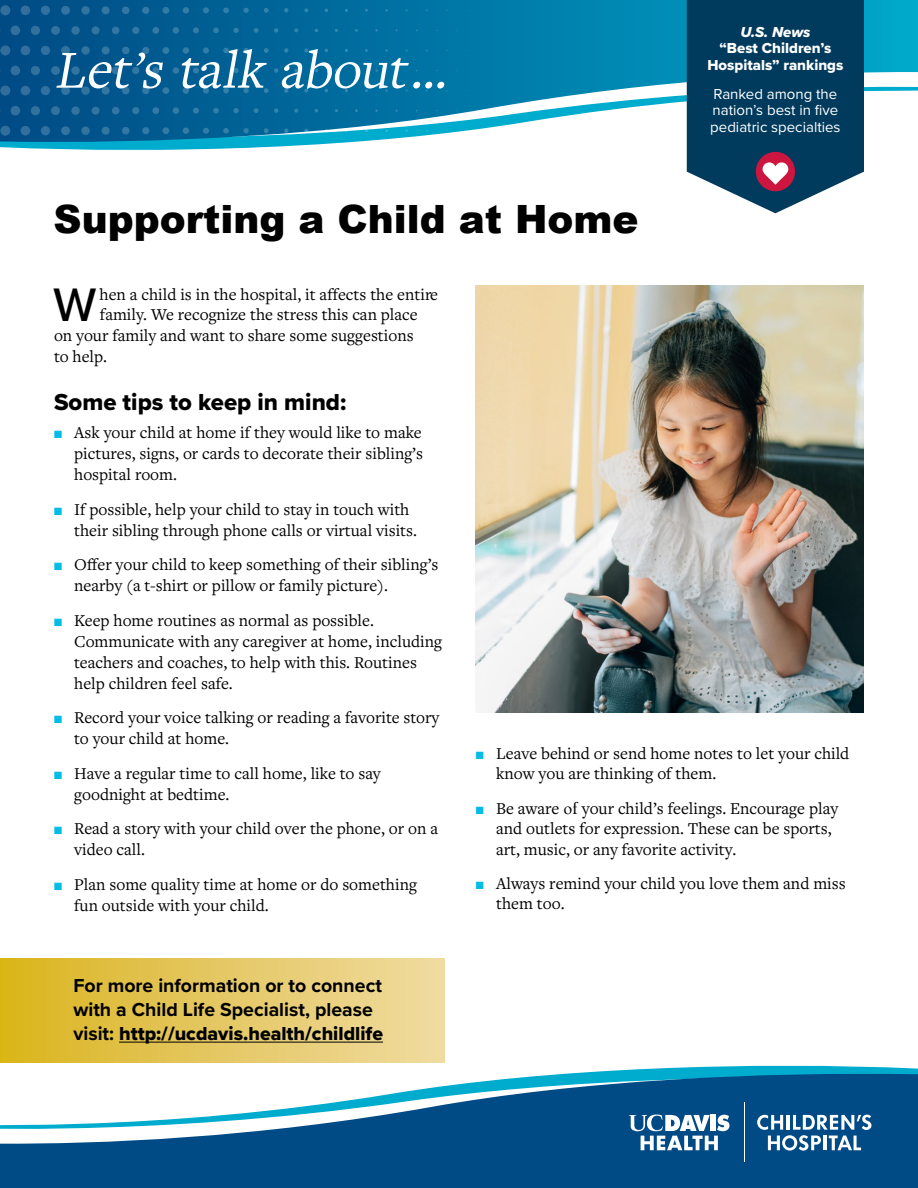
<style>
.page{position:relative;width:918px;height:1188px;background:#fff}
.page>*{position:absolute;margin:0;border:0;box-sizing:border-box;transform-origin:0 0}
.body_text{font:500 48.75px "Proxima Nova";color:#000}
.body_text-2{font:900 39px "Arial";color:#000}
.Subheads{font:24px "Proxima Nova Extrabld";color:#000}
.body_text-3{font:700 19.5px/24px "Proxima Nova";color:#000}
.body_text-4{font:17.25px/21px "Freight Text Pro";color:#000}
.t1{font:15px/16.5px "Proxima Nova";color:#fff}
.t2{font:15px/16.5px "Proxima Nova Extrabld";color:#fff;text-align:center}
.t3{font:15px "Proxima Nova Extrabld It";color:#fff}
.s1{color:#00bce7}
.s2{font-family:"Proxima Nova Extrabld";font-weight:400}
.s3{font-family:"Berkeley UC Davis";font-weight:500}
</style>
<div class="page">
<svg style="left:0;top:144px;width:687px;height:10px"></svg>
<svg style="left:0;top:0;width:918px;height:144px"></svg>
<svg style="left:0;top:0;width:487px;height:142px;background:#0b6c9c"></svg>
<svg style="left:56px;top:49px;width:389px;height:40px;background:#3684ac"></svg>
<svg style="left:687px;top:0;width:177px;height:213px;background:#1f4e6d"></svg>
<svg style="left:0;top:1061px;width:918px;height:10px"></svg>
<svg style="left:0;top:1071px;width:918px;height:117px;fill:#004b85"></svg>
<svg style="left:757px;top:1115px;width:115px;height:36px"></svg>
<hr style="left:744px;top:1102px;width:1px;height:60px;background:#fff">
<svg style="left:629px;top:1114px;width:101px;height:36px"></svg>
<img style="left:476px;top:285px;width:388px;height:428px">
<div style="left:0;top:958px;width:444px;height:104px;background:linear-gradient(to right,#dab51e,#f0dba4)"></div>
<hr style="left:119px;top:1042px;width:264px;height:1px;background:#000">
<p class="body_text-2" style="left:54px;top:191px;width:586px">Supporting a Child at Home</p>
<p class="t3" style="left:740px;top:20px;width:72px">U.S. News</p>
<p class="t2" style="left:708px;top:40px;width:137px">“Best Children’s<br>Hospitals” rankings</p>
<p class="t1" style="left:710px;top:85px;width:132px">Ranked among the nation’s best in five pediatric specialties</p>
<p class="body_text" style="left:53px;top:268px;width:45px">W</p>
<p class="body_text-4" style="left:100px;top:283px;width:340px">hen a child is in the hospital, it affects the entire</p>
<p class="body_text-4" style="left:54px;top:346px;width:55px">to help.</p>
<p class="Subheads" style="left:54px;top:385px;width:294px">Some tips to keep in mind:</p>
<p class="body_text-4" style="left:74px;top:422px;width:350px;text-align:justify;text-indent:-20px"><span class="s1">■</span> Ask your child at home if they would like to make pictures, signs, or cards to decorate their sibling’s hospital room.</p>
<p class="body_text-4" style="left:74px;top:498px;width:344px;text-indent:-20px"><span class="s1">■</span> If possible, help your child to stay in touch with their sibling through phone calls or virtual visits.</p>
<p class="body_text-4" style="left:74px;top:554px;width:366px;text-indent:-20px"><span class="s1">■</span> Offer your child to keep something of their sibling’s nearby (a t-shirt or pillow or family picture).</p>
<p class="body_text-4" style="left:74px;top:609px;width:369px;text-indent:-20px"><span class="s1">■</span> Keep home routines as normal as possible.<br>Communicate with any caregiver at home, including teachers and coaches, to help with this. Routines help children feel safe.</p>
<p class="body_text-4" style="left:74px;top:707px;width:367px;text-indent:-20px"><span class="s1">■</span> Record your voice talking or reading a favorite story to your child at home.</p>
<p class="body_text-4" style="left:74px;top:762px;width:308px;text-indent:-20px"><span class="s1">■</span> Have a regular time to call home, like to say goodnight at bedtime.</p>
<p class="body_text-4" style="left:74px;top:818px;width:365px;text-indent:-20px"><span class="s1">■</span> Read a story with your child over the phone, or on a video call.</p>
<p class="body_text-4" style="left:74px;top:873px;width:344px;text-indent:-20px"><span class="s1">■</span> Plan some quality time at home or do something fun outside with your child.</p>
<p class="body_text-4" style="left:54px;top:304px;width:365px;text-align:right">family. We recognize the stress this can place<br>on your family and want to share some suggestions</p>
<p class="body_text-3" style="left:73px;top:973px;width:311px">For more information or to connect with a Child Life Specialist, please visit: <span class="s2">http://ucdavis.health/childlife</span></p>
<p class="body_text-4" style="left:496px;top:743px;width:355px;line-height:20px;text-indent:-20px"><span class="s1">■</span> Leave behind or send home notes to let your child know you are thinking of them.</p>
<p class="body_text-4" style="left:496px;top:797px;width:344px;line-height:20.5px;text-indent:-20px"><span class="s1">■</span> Be aware <span class="s3">of</span> your child’s feelings. Encourage play and outlets for expression. These can be sports, art, music, or any favorite activity.</p>
<p class="body_text-4" style="left:496px;top:873px;width:351px;line-height:20px;text-indent:-20px"><span class="s1">■</span> Always remind your child you love them and miss them too.</p>
</div>
